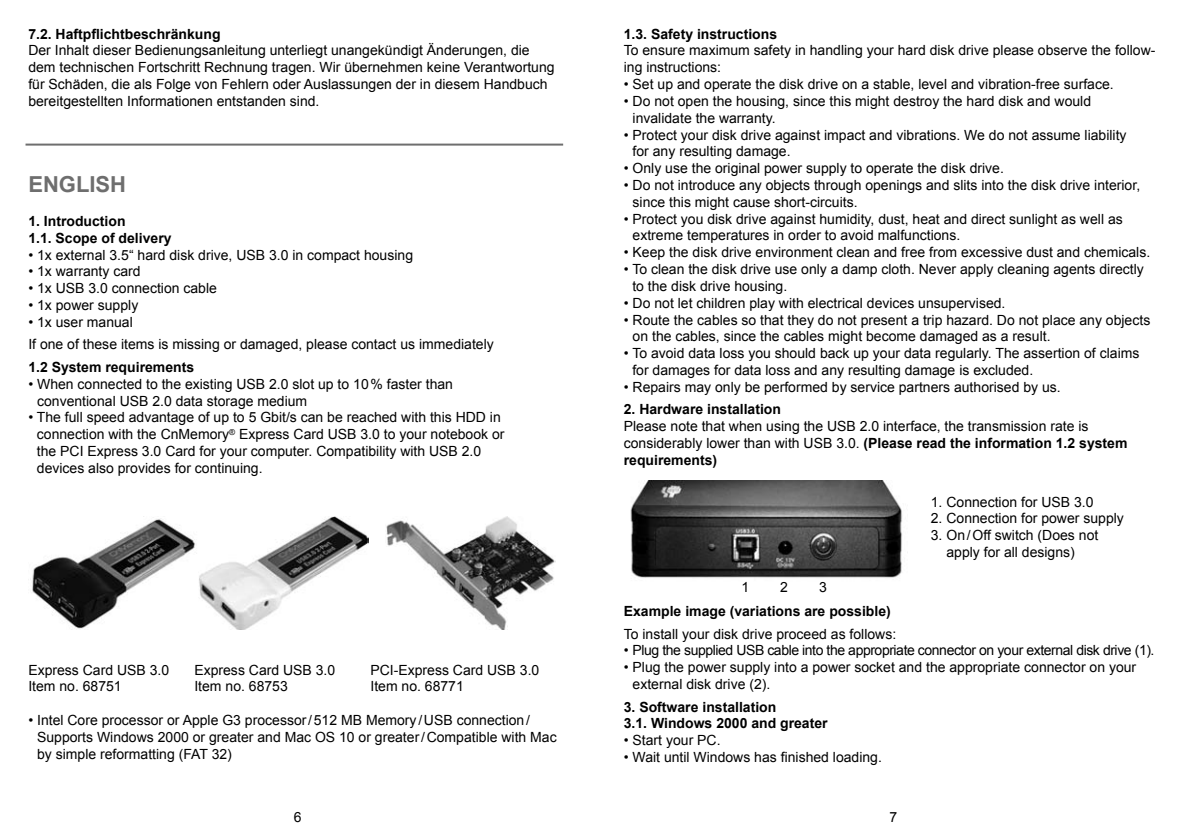
<style>
.page{position:relative;width:1191px;height:840px;background:#fff}
.page>*{position:absolute;margin:0;border:0;box-sizing:border-box;transform-origin:0 0}
.t1{font:700 22px "Arial";color:#6e6e6e}
.t2{font:14px/16.8px "Arial";color:#000}
.t3{font:700 14px/16.8px "Arial";color:#000}
.t4{font:14px "Arial";letter-spacing:-.03em;color:#000}
.s1{font-weight:700}
</style>
<div class="page">
<img style="left:386px;top:516px;width:170px;height:113px">
<img style="left:32px;top:516px;width:336px;height:113px">
<hr style="left:26px;top:143px;width:537px;height:2px;background:#6e6e6e">
<img style="left:630px;top:480px;width:273px;height:98px">
<p class="t3" style="left:28px;top:26px;width:194px">7.2. Haftpflichtbeschränkung</p>
<p class="t2" style="left:28px;top:42px;width:528px">Der Inhalt dieser Bedienungsanleitung unterliegt unangekündigt Änderungen, die dem technischen Fortschritt Rechnung tragen. Wir übernehmen keine Verantwortung für Schäden, die als Folge von Fehlern oder Auslassungen der in diesem Handbuch bereitgestellten Informationen entstanden sind.</p>
<h1 class="t1" style="left:28px;top:170px;width:15px">English</h1>
<p class="t3" style="left:28px;top:213px;width:145px">1. Introduction<br>1.1. Scope of delivery</p>
<p class="t2" style="left:28px;top:246px;width:386px">• 1x external 3.5“ hard disk drive, USB 3.0 in compact housing</p>
<p class="t2" style="left:28px;top:263px;width:114px">• 1x warranty card</p>
<p class="t2" style="left:28px;top:280px;width:190px">• 1x USB 3.0 connection cable</p>
<p class="t2" style="left:28px;top:297px;width:111px">• 1x power supply</p>
<p class="t2" style="left:28px;top:311px;width:467px;line-height:22.4px">• 1x user manual<br>If one of these items is missing or damaged, please contact us immediately</p>
<p class="t3" style="left:28px;top:359px;width:167px">1.2 System requirements</p>
<p class="t2" style="left:37px;top:375px;width:417px;text-indent:-9px">• When connected to the existing USB 2.0 slot up to 10% faster than conventional USB 2.0 data storage medium</p>
<p class="t2" style="left:37px;top:409px;width:469px;text-indent:-9px">• The full speed advantage of up to 5 Gbit/s can be reached with this HDD in connection with the CnMemory<sup>®</sup> Express Card USB 3.0 to your notebook or the PCI Express 3.0 Card for your computer. Compatibility with USB 2.0 devices also provides for continuing.</p>
<p class="t2" style="left:28px;top:661px;width:142px">Express Card USB 3.0</p>
<p class="t2" style="left:194px;top:661px;width:142px">Express Card USB 3.0</p>
<p class="t2" style="left:370px;top:661px;width:170px">PCI-Express Card USB 3.0</p>
<p class="t2" style="left:28px;top:678px;width:95px">Item no. 68751</p>
<p class="t2" style="left:194px;top:678px;width:95px">Item no. 68753</p>
<p class="t2" style="left:370px;top:678px;width:95px">Item no. 68771</p>
<p class="t2" style="left:37px;top:711px;width:521px;text-indent:-9px">• Intel Core processor or Apple G3 processor/512 MB Memory/USB connection/<br>Supports Windows 2000 or greater and Mac OS 10 or greater/Compatible with Mac by simple reformatting (FAT 32)</p>
<p class="t3" style="left:624px;top:26px;width:155px">1.3. Safety instructions</p>
<p class="t2" style="left:624px;top:42px;width:533px">To ensure maximum safety in handling your hard disk drive please observe the follow&shy;ing instructions:</p>
<p class="t2" style="left:624px;top:76px;width:491px">• Set up and operate the disk drive on a stable, level and vibration-free surface.</p>
<p class="t2" style="left:632px;top:93px;width:460px;text-indent:-9px">• Do not open the housing, since this might destroy the hard disk and would invalidate the warranty.</p>
<p class="t2" style="left:632px;top:126px;width:495px;text-indent:-9px">• Protect your disk drive against impact and vibrations. We do not assume liability for any resulting damage.</p>
<p class="t2" style="left:624px;top:160px;width:381px">• Only use the original power supply to operate the disk drive.</p>
<p class="t2" style="left:632px;top:177px;width:509px;text-indent:-9px">• Do not introduce any objects through openings and slits into the disk drive interior, since this might cause short-circuits.</p>
<p class="t2" style="left:632px;top:210px;width:491px;text-indent:-9px">• Protect you disk drive against humidity, dust, heat and direct sunlight as well as extreme temperatures in order to avoid malfunctions.</p>
<p class="t2" style="left:624px;top:244px;width:528px">• Keep the disk drive environment clean and free from excessive dust and chemicals.</p>
<p class="t2" style="left:632px;top:261px;width:513px;text-indent:-9px">• To clean the disk drive use only a damp cloth. Never apply cleaning agents directly to the disk drive housing.</p>
<p class="t2" style="left:624px;top:294px;width:383px">• Do not let children play with electrical devices unsupervised.</p>
<p class="t2" style="left:632px;top:311px;width:519px;text-indent:-9px">• Route the cables so that they do not present a trip hazard. Do not place any objects on the cables, since the cables might become damaged as a result.</p>
<p class="t2" style="left:632px;top:345px;width:508px;text-indent:-9px">• To avoid data loss you should back up your data regularly. The assertion of claims for damages for data loss and any resulting damage is excluded.</p>
<p class="t2" style="left:624px;top:378px;width:438px">• Repairs may only be performed by service partners authorised by us.</p>
<p class="t3" style="left:624px;top:401px;width:159px">2. Hardware installation</p>
<p class="t2" style="left:624px;top:417px;width:505px">Please note that when using the USB 2.0 interface, the transmission rate is considerably lower than with USB 3.0. <span class="s1">(Please read the information 1.2 system requirements)</span></p>
<p class="t2" style="left:741px;top:578px;width:9px">1</p>
<p class="t2" style="left:780px;top:578px;width:9px">2</p>
<p class="t2" style="left:819px;top:578px;width:9px">3</p>
<p class="t2" style="left:931px;top:493px;width:164px">1. Connection for USB 3.0</p>
<p class="t2" style="left:931px;top:510px;width:194px">2. Connection for power supply</p>
<p class="t2" style="left:931px;top:526px;width:169px;text-align:center">3. On/Off switch (Does not apply for all designs)</p>
<p class="t3" style="left:624px;top:603px;width:268px">Example image (variations are possible)</p>
<p class="t2" style="left:624px;top:625px;width:274px">To install your disk drive proceed as follows:</p>
<p class="t4" style="left:624px;top:641px;width:532px">• Plug the supplied USB cable into the appropriate connector on your external disk drive (1).</p>
<p class="t2" style="left:632px;top:658px;width:505px;text-indent:-9px">• Plug the power supply into a power socket and the appropriate connector on your external disk drive (2).</p>
<p class="t3" style="left:624px;top:698px;width:205px">3. Software installation<br>3.1. Windows 2000 and greater</p>
<p class="t2" style="left:624px;top:731px;width:98px">• Start your PC.</p>
<p class="t2" style="left:624px;top:748px;width:260px">• Wait until Windows has finished loading.</p>
<p class="t2" style="left:294px;top:808px;width:9px">6</p>
<p class="t2" style="left:889px;top:808px;width:9px">7</p>
</div>
